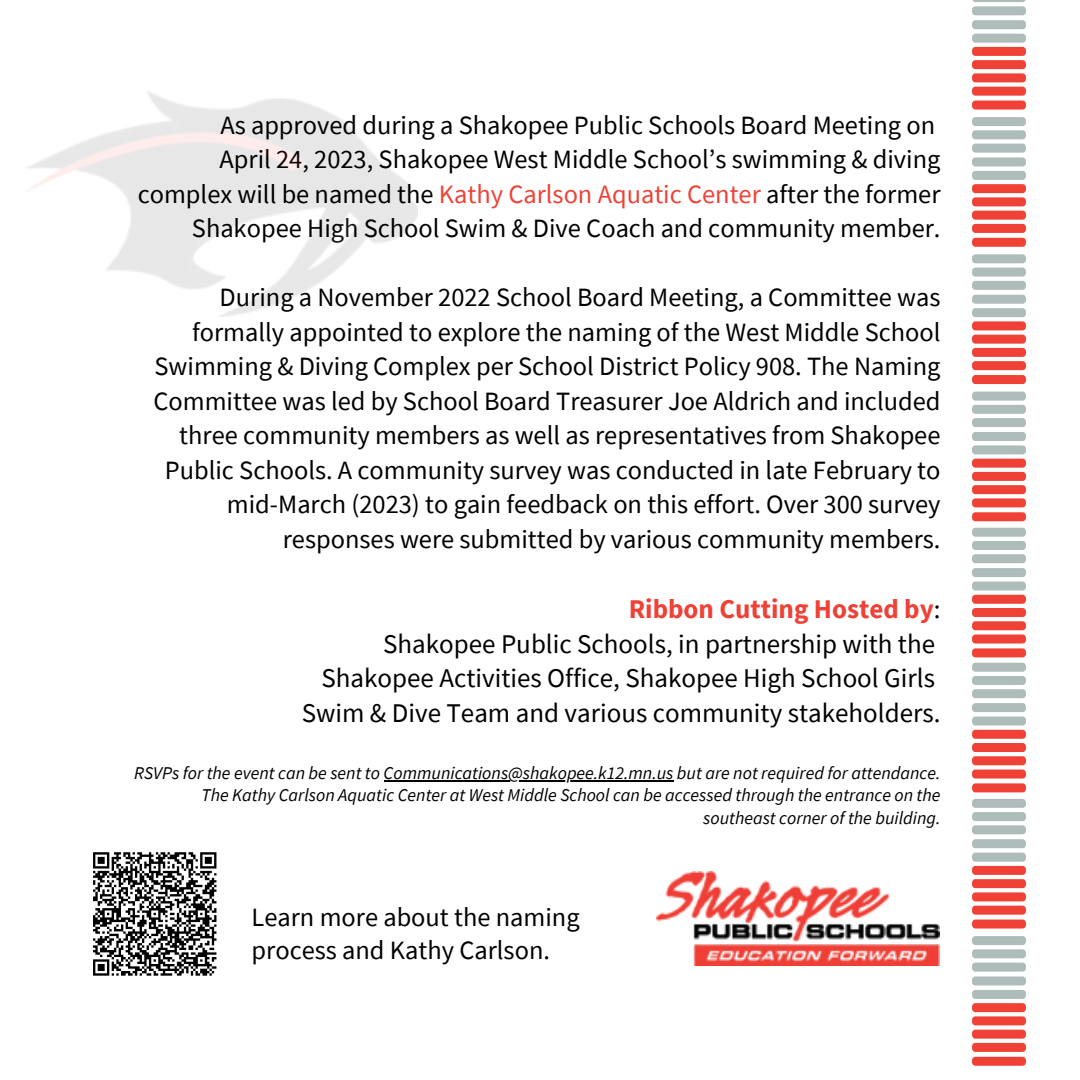
<style>
.page{position:relative;width:1080px;height:1080px;background:#fff}
.page>*{position:absolute;margin:0;border:0;box-sizing:border-box;transform-origin:0 0}
.t1{font:27px "Source Sans Pro";color:#000}
.t2{font:700 27px "Source Sans Pro";color:#ef4135}
.t3{font:26.4px/34.5px "Source Sans Pro";color:#000;text-align:right}
.t4{font:italic 18px/22.5px "Source Sans Pro";color:#000;text-align:right}
.s1{color:#ef4135}
.s2{font-weight:400;color:#000}
</style>
<div class="page">
<hr style="left:384px;top:780px;width:289px;height:2px;background:#000">
<img style="left:656px;top:871px;width:284px;height:95px">
<svg style="left:972px;top:392px;width:54px;height:129px"></svg>
<svg style="left:972px;top:117px;width:54px;height:130px"></svg>
<svg style="left:972px;top:254px;width:54px;height:130px"></svg>
<svg style="left:972px;top:0;width:54px;height:110px"></svg>
<svg style="left:972px;top:528px;width:54px;height:129px"></svg>
<svg style="left:972px;top:663px;width:54px;height:129px"></svg>
<svg style="left:972px;top:799px;width:54px;height:130px"></svg>
<svg style="left:972px;top:936px;width:54px;height:130px"></svg>
<svg style="left:93px;top:852px;width:124px;height:124px"></svg>
<p class="t3" style="left:220px;top:107px;width:716px">As approved during a Shakopee Public Schools Board Meeting on</p>
<p class="t3" style="left:138px;top:141px;width:804px">April 24, 2023, Shakopee West Middle School’s swimming &amp; diving complex will be named the <span class="s1">Kathy Carlson Aquatic Center</span> after the former<br>Shakopee High School Swim &amp; Dive Coach and community member.</p>
<p class="t3" style="left:154px;top:279px;width:789px">During a November 2022 School Board Meeting, a Committee was formally appointed to explore the naming of the West Middle School Swimming &amp; Diving Complex per School District Policy 908. The Naming Committee was led by School Board Treasurer Joe Aldrich and included three community members as well as representatives from Shakopee Public Schools. A community survey was conducted in late February to mid-March (2023) to gain feedback on this effort. Over 300 survey responses were submitted by various community members.</p>
<p class="t2" style="left:629px;top:592px;width:313px">Ribbon Cutting Hosted by<span class="s2">:</span></p>
<p class="t1" style="left:383px;top:626px;width:553px">Shakopee Public Schools, in partnership with the</p>
<p class="t1" style="left:322px;top:661px;width:615px">Shakopee Activities Office, Shakopee High School Girls</p>
<p class="t1" style="left:302px;top:695px;width:640px">Swim &amp; Dive Team and various community stakeholders.</p>
<p class="t4" style="left:134px;top:761px;width:808px">RSVPs for the event can be sent to Communications@shakopee.k12.mn.us but are not required for attendance.<br>The Kathy Carlson Aquatic Center at West Middle School can be accessed through the entrance on the southeast corner of the building.</p>
<p class="t3" style="left:252px;top:900px;width:330px;line-height:33px;text-align:left">Learn more about the naming process and Kathy Carlson.</p>
</div>
